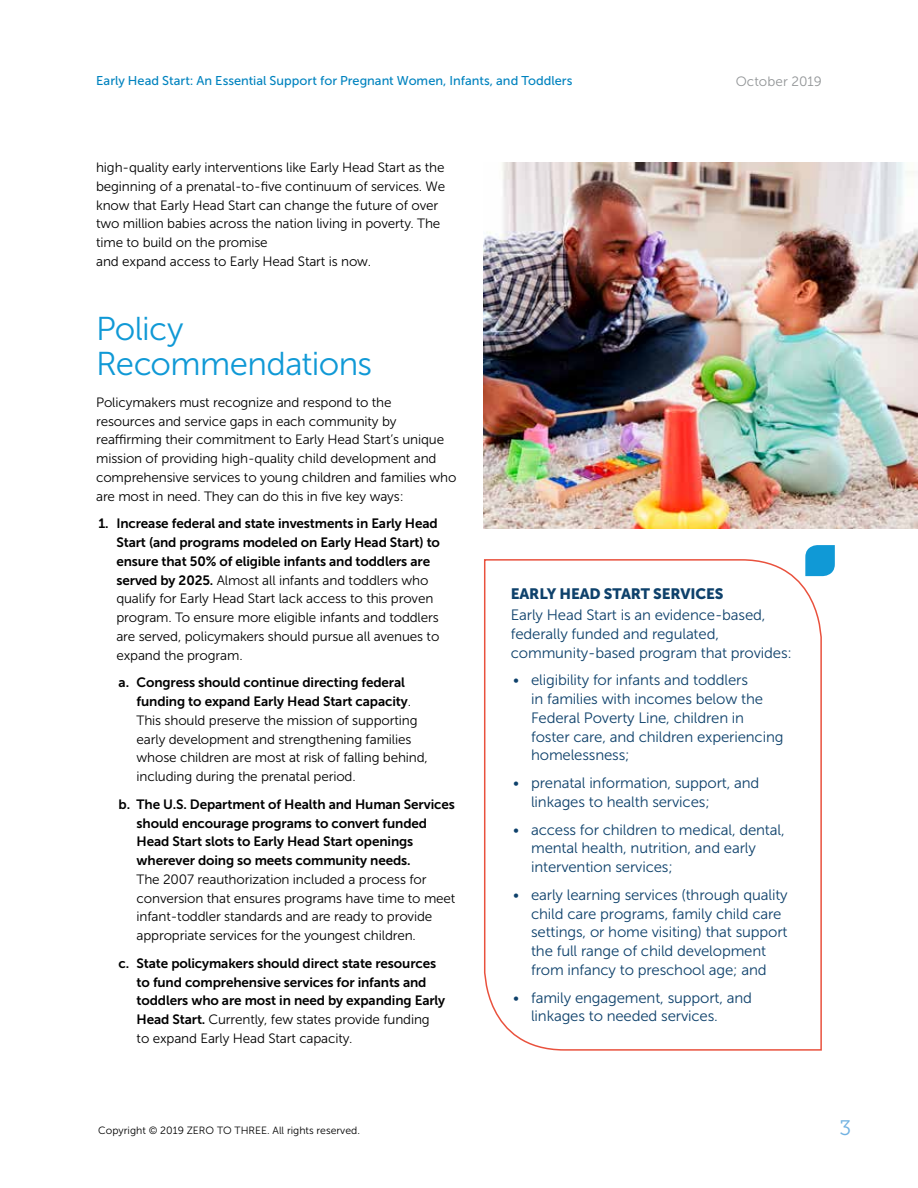
<style>
.page{position:relative;width:918px;height:1188px;background:#fff}
.page>*{position:absolute;margin:0;border:0;box-sizing:border-box;transform-origin:0 0}
.t1{font:33px/34.5px "Museo Sans 300";letter-spacing:-.02em;color:#1099d6}
.t2{font:21px "Museo Slab 300";color:#70b1e1}
.t3{font:15px/18.8px "Museo Sans 300";letter-spacing:-.01em;color:#0e416b}
.t4{font:15px "Museo Sans 900";letter-spacing:-.01em;color:#0e416b}
.t5{font:13.5px/18.8px "Museo Sans 300";letter-spacing:-.01em;color:#000}
.t6{font:13.5px/18.8px "Museo Sans 700";letter-spacing:-.01em;color:#000}
.t7{font:13.5px "Museo Sans 300";letter-spacing:.01em;color:#929597}
.t8{font:12.75px "Museo Sans 500";color:#0083bf}
.t9{font:10.5px "Museo Sans 300";color:#000}
.s1{font-family:"Museo Sans 700"}
.s2{font-family:"Museo Sans 300"}
</style>
<div class="page">
<img style="left:484px;top:163px;width:434px;height:365px">
<svg style="left:484px;top:559px;width:339px;height:492px"></svg>
<svg style="left:805px;top:545px;width:30px;height:31px"></svg>
<p class="t8" style="left:96px;top:74px;width:478px">Early Head Start: An Essential Support for Pregnant Women, Infants, and Toddlers</p>
<p class="t7" style="left:736px;top:74px;width:88px">October 2019</p>
<p class="t5" style="left:96px;top:158px;width:351px">high-quality early interventions like Early Head Start as the beginning of a prenatal-to-five continuum of services. We know that Early Head Start can change the future of over two million babies across the nation living in poverty. The time to build on the promise<br>and expand access to Early Head Start is now.</p>
<h1 class="t1" style="left:96px;top:312px;width:278px">Policy<br>Recommendations</h1>
<p class="t5" style="left:96px;top:393px;width:362px">Policymakers must recognize and respond to the<br>resources and service gaps in each community by reaffirming their commitment to Early Head Start’s unique mission of providing high-quality child development and comprehensive services to young children and families who are most in need. They can do this in five key ways:</p>
<p class="t6" style="left:116px;top:514px;width:325px;text-indent:-18px">1. Increase federal and state investments in Early Head<br>Start (and programs modeled on Early Head Start) to ensure that 50% of eligible infants and toddlers are</p>
<p class="t5" style="left:116px;top:571px;width:325px"><span class="s1">served by 2025.</span> Almost all infants and toddlers who qualify for Early Head Start lack access to this proven program. To ensure more eligible infants and toddlers are served, policymakers should pursue all avenues to expand the program.</p>
<p class="t6" style="left:137px;top:673px;width:276px;text-indent:-18px">a. Congress should continue directing federal funding to expand Early Head Start capacity<span class="s2">.</span></p>
<p class="t5" style="left:137px;top:711px;width:293px">This should preserve the mission of supporting early development and strengthening families whose children are most at risk of falling behind, including during the prenatal period.</p>
<p class="t6" style="left:137px;top:795px;width:320px;text-indent:-18px">b. The U.S. Department of Health and Human Services should encourage programs to convert funded Head Start slots to Early Head Start openings wherever doing so meets community needs.</p>
<p class="t5" style="left:137px;top:870px;width:320px">The 2007 reauthorization included a process for conversion that ensures programs have time to meet infant-toddler standards and are ready to provide appropriate services for the youngest children.</p>
<p class="t6" style="left:137px;top:954px;width:310px;text-indent:-18px">c. State policymakers should direct state resources to fund comprehensive services for infants and toddlers who are most in need by expanding Early</p>
<p class="t5" style="left:137px;top:1010px;width:295px"><span class="s1">Head Start.</span> Currently, few states provide funding to expand Early Head Start capacity.</p>
<p class="t9" style="left:98px;top:1125px;width:263px">Copyright © 2019 ZERO TO THREE. All rights reserved.</p>
<p class="t4" style="left:511px;top:585px;width:214px">EARLY HEAD START SERVICES</p>
<p class="t3" style="left:511px;top:606px;width:283px">Early Head Start is an evidence-based, federally funded and regulated, community-based program that provides:</p>
<p class="t3" style="left:531px;top:671px;width:254px;text-indent:-18px">• eligibility for infants and toddlers<br>in families with incomes below the<br>Federal Poverty Line, children in foster care, and children experiencing homelessness;</p>
<p class="t3" style="left:531px;top:774px;width:230px;text-indent:-18px">• prenatal information, support, and linkages to health services;</p>
<p class="t3" style="left:531px;top:820px;width:255px;text-indent:-18px">• access for children to medical, dental, mental health, nutrition, and early intervention services;</p>
<p class="t3" style="left:531px;top:885px;width:258px;text-indent:-18px">• early learning services (through quality child care programs, family child care settings, or home visiting) that support the full range of child development from infancy to preschool age; and</p>
<p class="t3" style="left:531px;top:988px;width:222px;text-indent:-18px">• family engagement, support, and linkages to needed services.</p>
<h2 class="t2" style="left:839px;top:1116px;width:13px">3</h2>
</div>
